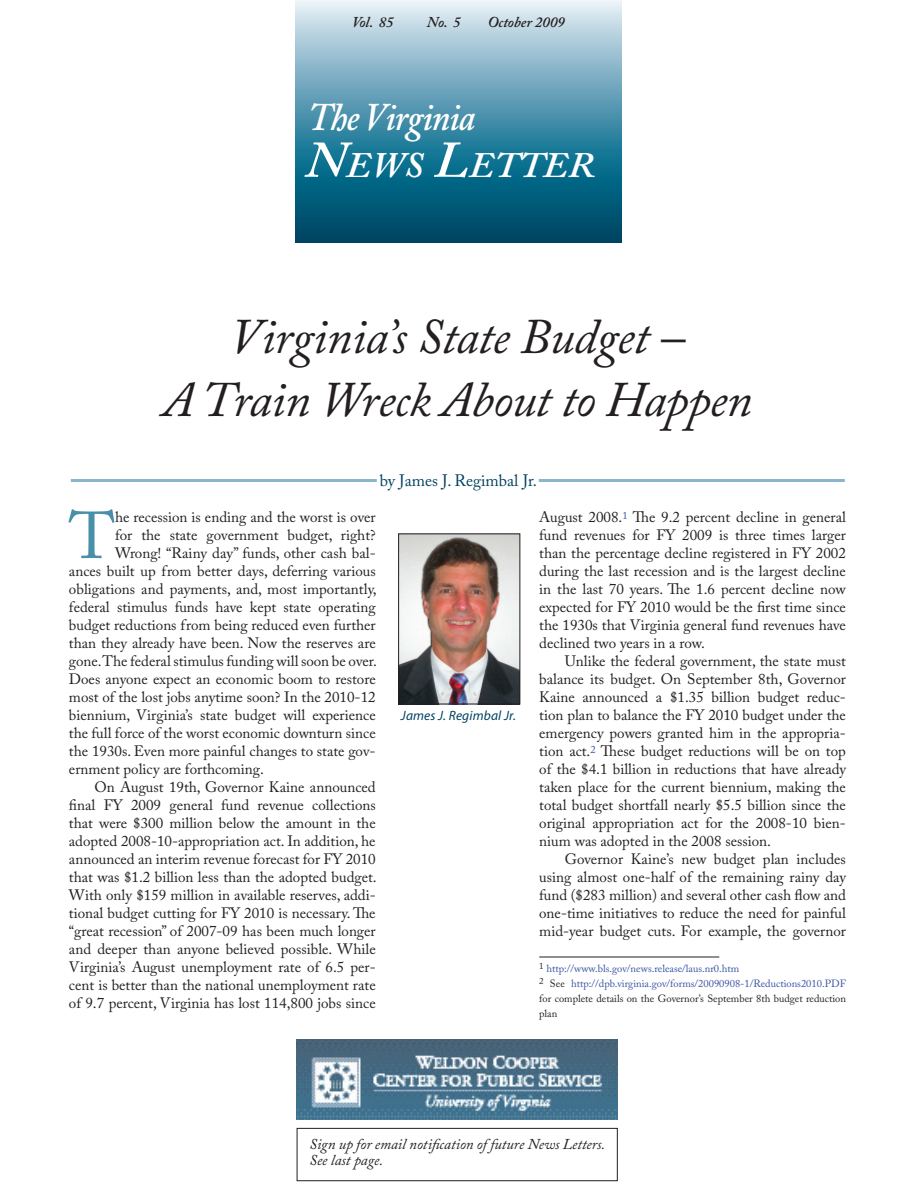
<style>
.page{position:relative;width:918px;height:1188px;background:#fff}
.page>*{position:absolute;margin:0;border:0;box-sizing:border-box;transform-origin:0 0}
.t1{font:65.7px "Adobe Caslon Pro";color:#488faa}
.t2{font:italic 49.5px/63px "Adobe Caslon Pro";letter-spacing:-.01em;color:#231f20;text-align:center}
.t3{font:italic 600 39px "Adobe Caslon Pro";letter-spacing:-.025em;color:#fff;scale:.9 1}
.t4{font:italic 600 35.7px "Adobe Caslon Pro";color:#fff;scale:1.05 1}
.t5{font:16.5px "Adobe Caslon Pro";color:#004260}
.t6{font:15px/18px "Adobe Caslon Pro";color:#231f20;text-align:justify}
.t7{font:italic 15px/16.5px "Adobe Caslon Pro";color:#231f20}
.t8{font:italic 600 15px "Adobe Caslon Pro";color:#231f20}
.t9{font:italic 13.5px "Myriad Pro";letter-spacing:.01em;color:#004260}
.t10{font:10.5px/15px "Adobe Caslon Pro";color:#3853a3}
.s1{font-size:51px}
.s2{color:#231f20}
</style>
<div class="page">
<svg style="left:296px;top:0;width:325px;height:243px;background:#5191a9"></svg>
<hr style="left:71px;top:479px;width:306px;height:3px;background:#8ab6cb">
<img style="left:400px;top:536px;width:118px;height:166px">
<div style="left:398px;top:534px;width:122px;height:170px;border:1px solid #231f20"></div>
<img style="left:297px;top:1040px;width:321px;height:80px">
<hr style="left:539px;top:479px;width:306px;height:3px;background:#8ab6cb">
<div style="left:297px;top:1128px;width:321px;height:53px;border:1px solid #231f20"></div>
<hr style="left:539px;top:957px;width:180px;height:1px;background:#231f20">
<p class="t8" style="left:352px;top:13px;width:43px">Vol. 85</p>
<p class="t8" style="left:427px;top:13px;width:35px">No. 5</p>
<p class="t8" style="left:488px;top:13px;width:79px">October 2009</p>
<h3 class="t3" style="left:308px;top:94px;width:187px">The Virginia</h3>
<h3 class="t4" style="left:305px;top:144px;width:278px"><span class="s1">N</span>EWS <span class="s1">L</span>ETTER</h3>
<h2 class="t2" style="left:163px;top:304px;width:591px">Virginia’s State Budget –<br>A Train Wreck About to Happen</h2>
<p class="t5" style="left:380px;top:471px;width:159px">by James J. Regimbal Jr.</p>
<h1 class="t1" style="left:69px;top:497px;width:48px">T</h1>
<p class="t6" style="left:115px;top:508px;width:262px">he recession is ending and the worst is over</p>
<p class="t6" style="left:115px;top:526px;width:262px">for the state government budget, right?</p>
<p class="t6" style="left:115px;top:544px;width:262px">Wrong! “Rainy day” funds, other cash bal-</p>
<p class="t6" style="left:69px;top:562px;width:308px">ances built up from better days, deferring various</p>
<p class="t6" style="left:69px;top:580px;width:309px">obligations and payments, and, most importantly,</p>
<p class="t6" style="left:69px;top:598px;width:308px">federal stimulus funds have kept state operating</p>
<p class="t6" style="left:69px;top:616px;width:308px">budget reductions from being reduced even further</p>
<p class="t6" style="left:69px;top:634px;width:308px">than they already have been. Now the reserves are</p>
<p class="t6" style="left:69px;top:652px;width:309px">gone. The federal stimulus funding will soon be over.</p>
<p class="t6" style="left:69px;top:670px;width:308px">Does anyone expect an economic boom to restore</p>
<p class="t6" style="left:69px;top:688px;width:308px">most of the lost jobs anytime soon? In the 2010-12</p>
<p class="t6" style="left:69px;top:706px;width:308px">biennium, Virginia’s state budget will experience</p>
<p class="t6" style="left:69px;top:724px;width:308px">the full force of the worst economic downturn since</p>
<p class="t6" style="left:69px;top:742px;width:308px">the 1930s. Even more painful changes to state gov-</p>
<p class="t6" style="left:69px;top:760px;width:196px">ernment policy are forthcoming.</p>
<p class="t6" style="left:94px;top:778px;width:283px">On August 19th, Governor Kaine announced</p>
<p class="t6" style="left:69px;top:796px;width:308px">final FY 2009 general fund revenue collections</p>
<p class="t6" style="left:69px;top:814px;width:308px">that were $300 million below the amount in the</p>
<p class="t6" style="left:69px;top:832px;width:308px">adopted 2008-10-appropriation act. In addition, he</p>
<p class="t6" style="left:69px;top:850px;width:308px">announced an interim revenue forecast for FY 2010</p>
<p class="t6" style="left:69px;top:868px;width:309px">that was $1.2 billion less than the adopted budget.</p>
<p class="t6" style="left:69px;top:886px;width:308px">With only $159 million in available reserves, addi-</p>
<p class="t6" style="left:69px;top:904px;width:308px">tional budget cutting for FY 2010 is necessary. The</p>
<p class="t6" style="left:69px;top:922px;width:308px">“great recession” of 2007-09 has been much longer</p>
<p class="t6" style="left:69px;top:940px;width:308px">and deeper than anyone believed possible. While</p>
<p class="t6" style="left:69px;top:958px;width:308px">Virginia’s August unemployment rate of 6.5 per-</p>
<p class="t6" style="left:69px;top:976px;width:308px">cent is better than the national unemployment rate</p>
<p class="t6" style="left:69px;top:994px;width:308px">of 9.7 percent, Virginia has lost 114,800 jobs since</p>
<p class="t9" style="left:401px;top:707px;width:116px">James J. Regimbal Jr.</p>
<p class="t6" style="left:539px;top:508px;width:308px">August 2008.<sup>1</sup> The 9.2 percent decline in general fund revenues for FY 2009 is three times larger than the percentage decline registered in FY 2002 during the last recession and is the largest decline in the last 70 years. The 1.6 percent decline now expected for FY 2010 would be the first time since the 1930s that Virginia general fund revenues have declined two years in a row.</p>
<p class="t6" style="left:539px;top:652px;width:308px;text-indent:26px">Unlike the federal government, the state must balance its budget. On September 8th, Governor Kaine announced a $1.35 billion budget reduc&shy;tion plan to balance the FY 2010 budget under the emergency powers granted him in the appropria&shy;tion act.<sup>2</sup> These budget reductions will be on top of the $4.1 billion in reductions that have already taken place for the current biennium, making the total budget shortfall nearly $5.5 billion since the original appropriation act for the 2008-10 bien&shy;nium was adopted in the 2008 session.</p>
<p class="t6" style="left:539px;top:850px;width:308px;text-indent:26px">Governor Kaine’s new budget plan includes using almost one-half of the remaining rainy day fund ($283 million) and several other cash flow and one-time initiatives to reduce the need for painful mid-year budget cuts. For example, the governor</p>
<p class="t10" style="left:539px;top:961px;width:308px"><sup>1</sup> http://www.bls.gov/news.release/laus.nr0.htm<br><sup>2</sup> <span class="s2">See</span> http://dpb.virginia.gov/forms/20090908-1/Reductions2010.PDF <span class="s2">for complete details on the Governor’s September 8th budget reduction plan</span></p>
<p class="t7" style="left:309px;top:1135px;width:297px">Sign up for email notification of future News Letters.<br>See last page.</p>
</div>
